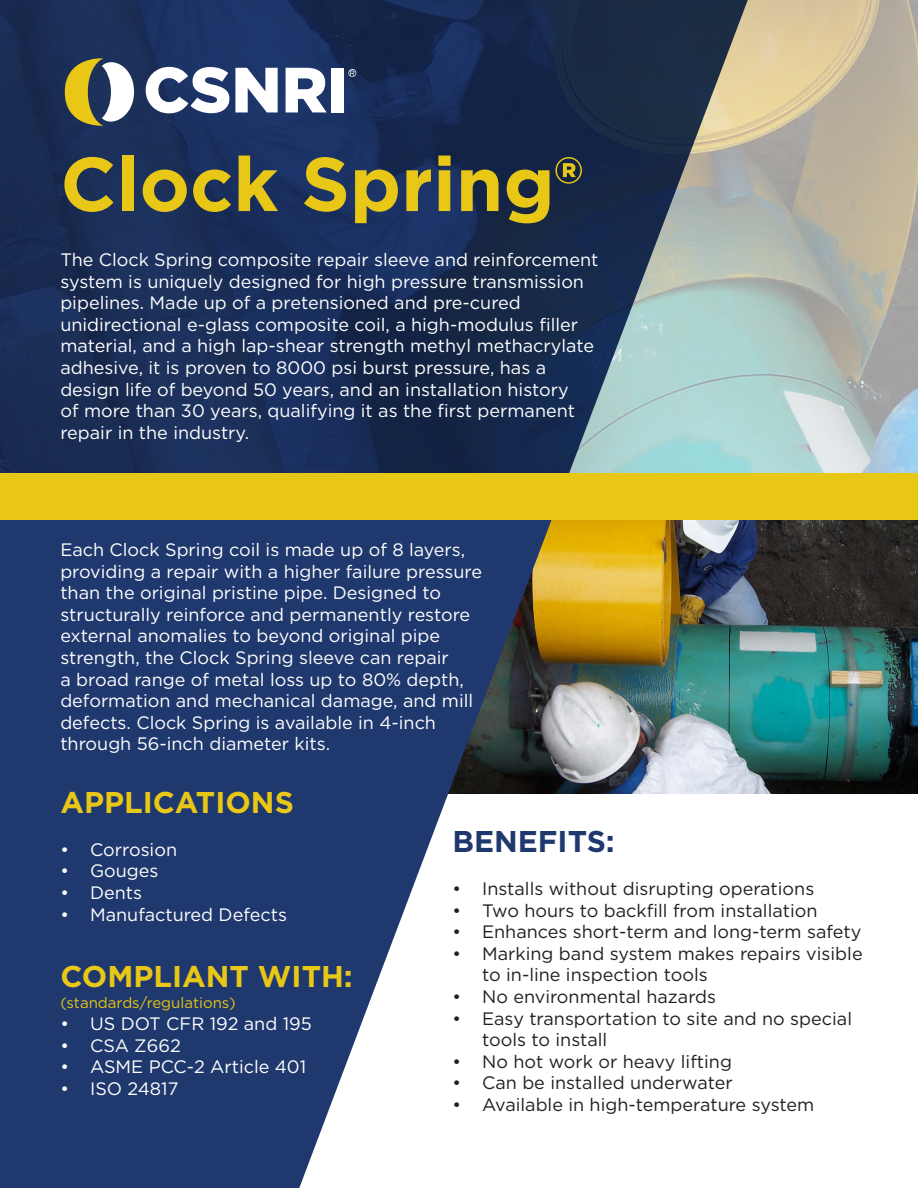
<style>
.page{position:relative;width:918px;height:1188px;background:#fff}
.page>*{position:absolute;margin:0;border:0;box-sizing:border-box;transform-origin:0 0}
.t1{font:700 76.05px "Gotham";color:#e8c717}
.t2{font:700 30px "Gotham";color:#e8c717}
.t3{font:700 30px "Gotham";color:#1f386d}
.t4{font:18px/21.6px "Gotham";color:#fff}
.t5{font:18px/21.6px "Gotham";color:#231f20}
.t6{font:15px "Gotham";color:#e8c717}
</style>
<div class="page">
<img style="left:748px;top:520px;width:170px;height:274px">
<svg style="left:0;top:520px;width:748px;height:668px;fill:#1f386d"></svg>
<img style="left:0;top:0;width:918px;height:473px">
<svg style="left:65px;top:56px;width:69px;height:72px"></svg>
<svg style="left:146px;top:67px;width:83px;height:46px"></svg>
<svg style="left:235px;top:68px;width:43px;height:44px"></svg>
<svg style="left:286px;top:68px;width:41px;height:44px"></svg>
<div style="left:332px;top:68px;width:12px;height:44px;background:#fff"></div>
<svg style="left:348px;top:69px;width:8px;height:8px"></svg>
<div style="left:0;top:473px;width:918px;height:47px;background:#e8c717"></div>
<p class="t1" style="left:60px;top:134px;width:524px">Clock Spring®</p>
<p class="t4" style="left:60px;top:248px;width:540px">The Clock Spring composite repair sleeve and reinforcement system is uniquely designed for high pressure transmission pipelines. Made up of a pretensioned and pre-cured unidirectional e-glass composite coil, a high-modulus filler material, and a high lap-shear strength methyl methacrylate adhesive, it is proven to 8000 psi burst pressure, has a design life of beyond 50 years, and an installation history<br>of more than 30 years, qualifying it as the first permanent repair in the industry.</p>
<p class="t4" style="left:60px;top:538px;width:423px">Each Clock Spring coil is made up of 8 layers, providing a repair with a higher failure pressure than the original pristine pipe. Designed to structurally reinforce and permanently restore external anomalies to beyond original pipe strength, the Clock Spring sleeve can repair<br>a broad range of metal loss up to 80% depth, deformation and mechanical damage, and mill defects. Clock Spring is available in 4-inch</p>
<p class="t4" style="left:60px;top:733px;width:271px">through 56-inch diameter kits.</p>
<p class="t2" style="left:60px;top:782px;width:235px">APPLICATIONS</p>
<p class="t4" style="left:60px;top:838px;width:118px">• Corrosion</p>
<p class="t4" style="left:60px;top:860px;width:100px">• Gouges</p>
<p class="t4" style="left:60px;top:881px;width:83px">• Dents</p>
<p class="t4" style="left:60px;top:903px;width:228px">• Manufactured Defects</p>
<p class="t2" style="left:60px;top:956px;width:294px">COMPLIANT WITH:</p>
<p class="t6" style="left:60px;top:993px;width:177px">(standards/regulations)</p>
<p class="t4" style="left:60px;top:1012px;width:253px">• US DOT CFR 192 and 195</p>
<p class="t4" style="left:60px;top:1034px;width:122px">• CSA Z662</p>
<p class="t4" style="left:60px;top:1056px;width:247px">• ASME PCC-2 Article 401</p>
<p class="t4" style="left:60px;top:1077px;width:120px">• ISO 24817</p>
<p class="t3" style="left:452px;top:821px;width:164px">BENEFITS:</p>
<p class="t5" style="left:452px;top:877px;width:363px">• Installs without disrupting operations</p>
<p class="t5" style="left:452px;top:899px;width:367px">• Two hours to backfill from installation</p>
<p class="t5" style="left:452px;top:921px;width:411px">• Enhances short-term and long-term safety</p>
<p class="t5" style="left:482px;top:942px;width:382px;text-indent:-30px">• Marking band system makes repairs visible to in-line inspection tools</p>
<p class="t5" style="left:452px;top:985px;width:265px">• No environmental hazards</p>
<p class="t5" style="left:482px;top:1007px;width:371px;text-indent:-30px">• Easy transportation to site and no special tools to install</p>
<p class="t5" style="left:452px;top:1050px;width:281px">• No hot work or heavy lifting</p>
<p class="t5" style="left:452px;top:1072px;width:282px">• Can be installed underwater</p>
<p class="t5" style="left:452px;top:1093px;width:363px">• Available in high-temperature system</p>
</div>
